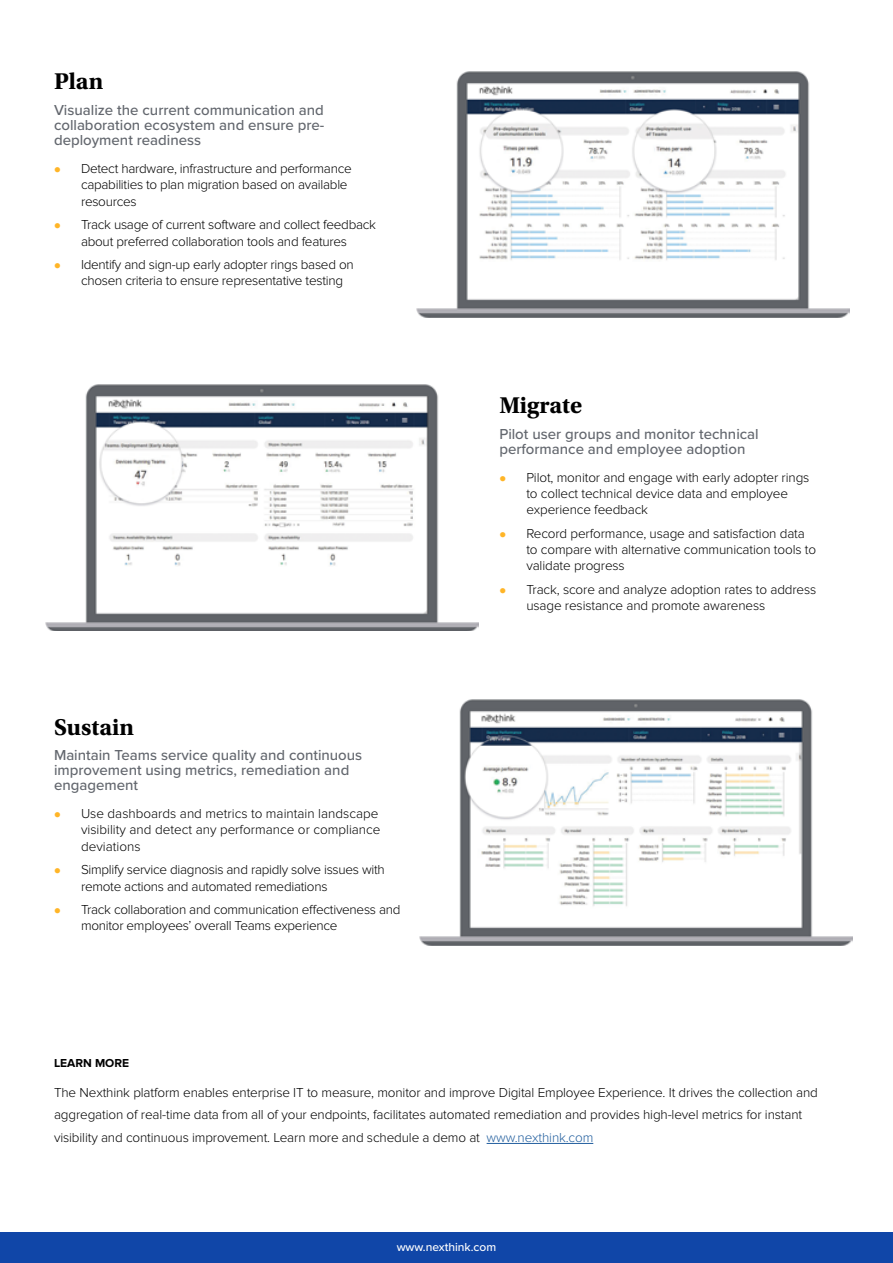
<style>
.page{position:relative;width:893px;height:1263px;background:#fff}
.page>*{position:absolute;margin:0;border:0;box-sizing:border-box;transform-origin:0 0}
.t1{font:700 24px "Utopia Std";color:#000}
.t2{font:500 15px/15px "Proxima Nova";color:#63676e}
.t3{font:300 13.5px/16.2px "Proxima Nova";letter-spacing:-.01em;color:#000}
.t4{font:500 12px "Proxima Nova";color:#fff}
.t5{font:700 12px "Proxima Nova";color:#000}
.s1{color:#215e9e}
</style>
<div class="page">
<div style="left:0;top:1233px;width:893px;height:30px;background:#1046a8"></div>
<hr style="left:487px;top:1143px;width:106px;height:1px;background:#215e9e">
<img style="left:416px;top:72px;width:433px;height:245px">
<img style="left:45px;top:385px;width:433px;height:245px">
<img style="left:420px;top:700px;width:433px;height:245px">
<h1 class="t1" style="left:54px;top:68px;width:51px">Plan</h1>
<p class="t2" style="left:54px;top:102px;width:272px;text-align:justify">Visualize the current communication and collaboration ecosystem and ensure pre&shy;deployment readiness</p>
<p class="t3" style="left:81px;top:161px;width:272px">Detect hardware, infrastructure and performance capabilities to plan migration based on available resources</p>
<p class="t3" style="left:81px;top:217px;width:297px">Track usage of current software and collect feedback about preferred collaboration tools and features</p>
<p class="t3" style="left:81px;top:257px;width:274px">Identify and sign-up early adopter rings based on chosen criteria to ensure representative testing</p>
<h1 class="t1" style="left:54px;top:713px;width:81px">Sustain</h1>
<p class="t2" style="left:54px;top:747px;width:310px">Maintain Teams service quality and continuous improvement using metrics, remediation and engagement</p>
<p class="t3" style="left:81px;top:806px;width:301px">Use dashboards and metrics to maintain landscape visibility and detect any performance or compliance deviations</p>
<p class="t3" style="left:81px;top:862px;width:305px">Simplify service diagnosis and rapidly solve issues with remote actions and automated remediations</p>
<p class="t3" style="left:81px;top:902px;width:321px">Track collaboration and communication effectiveness and monitor employees’ overall Teams experience</p>
<h1 class="t1" style="left:499px;top:391px;width:85px">Migrate</h1>
<p class="t2" style="left:499px;top:425px;width:261px">Pilot user groups and monitor technical performance and employee adoption</p>
<p class="t3" style="left:526px;top:469px;width:285px">Pilot, monitor and engage with early adopter rings to collect technical device data and employee experience feedback</p>
<p class="t3" style="left:526px;top:525px;width:291px">Record performance, usage and satisfaction data to compare with alternative communication tools to validate progress</p>
<p class="t3" style="left:526px;top:581px;width:292px">Track, score and analyze adoption rates to address usage resistance and promote awareness</p>
<p class="t5" style="left:54px;top:1056px;width:77px">LEARN MORE</p>
<p class="t3" style="left:54px;top:1081px;width:765px;line-height:22.5px">The Nexthink platform enables enterprise IT to measure, monitor and improve Digital Employee Experience. It drives the collection and aggregation of real-time data from all of your endpoints, facilitates automated remediation and provides high-level metrics for instant visibility and continuous improvement. Learn more and schedule a demo at <span class="s1">www.nexthink.com</span></p>
<p class="t4" style="left:397px;top:1238px;width:101px">www.nexthink.com</p>
</div>
